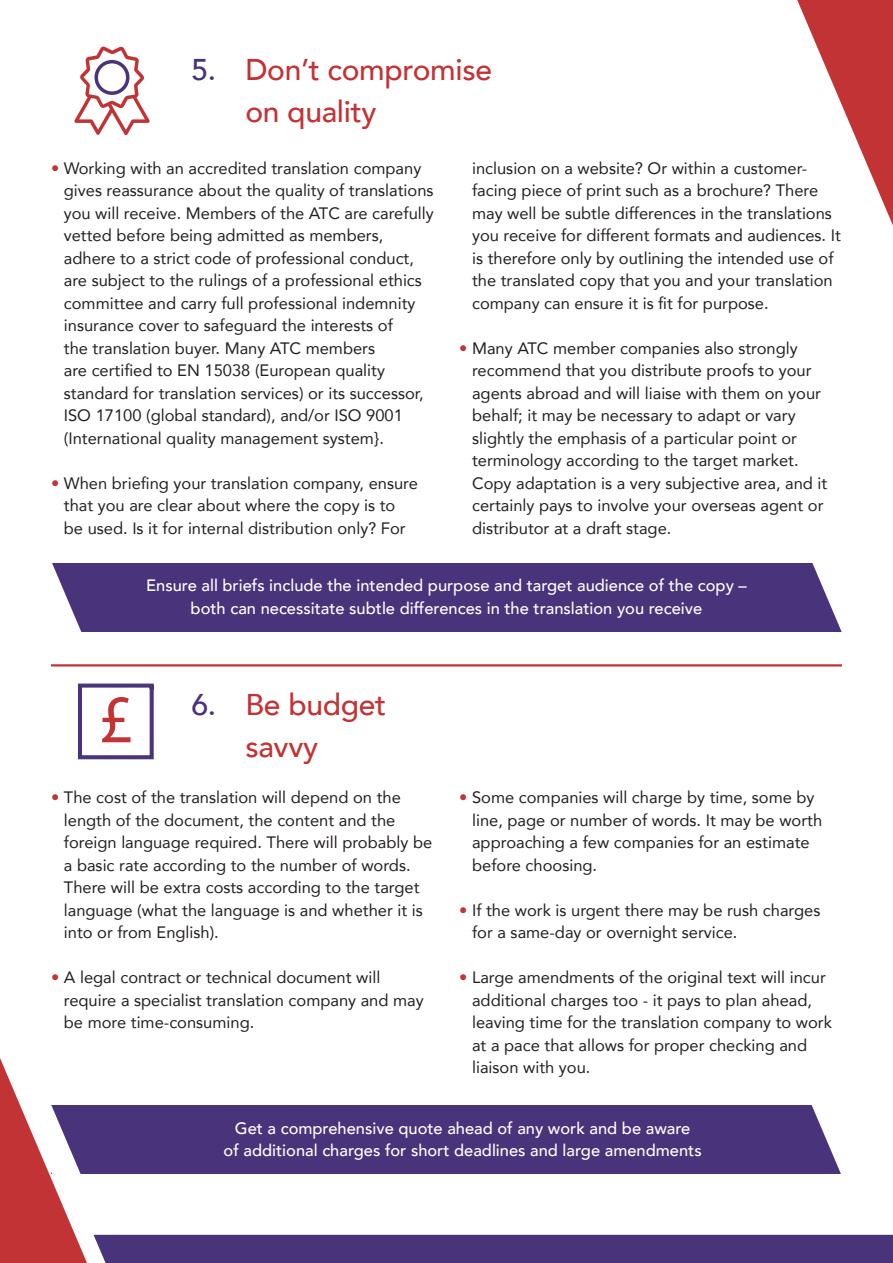
<style>
.page{position:relative;width:893px;height:1263px;background:#fff}
.page>*{position:absolute;margin:0;border:0;box-sizing:border-box;transform-origin:0 0}
.t1{font:500 30px/42px "Avenir";letter-spacing:-.01em;color:#c23336;text-align:center}
.t2{font:16.5px/22.5px "Avenir";color:#231f20}
.t3{font:500 16.5px/22.5px "Avenir";color:#fff;text-align:center}
.s1{color:#49337a}
.s2{color:#c23336}
</style>
<div class="page">
<svg style="left:797px;top:0;width:96px;height:226px"></svg>
<div style="left:51px;top:1105px;width:791px;height:69px;background:#49337a"></div>
<svg style="left:811px;top:1105px;width:31px;height:69px"></svg>
<div style="left:51px;top:563px;width:791px;height:68px;background:#49337a"></div>
<svg style="left:51px;top:563px;width:32px;height:69px"></svg>
<svg style="left:800px;top:563px;width:42px;height:69px"></svg>
<svg style="left:74px;top:46px;width:76px;height:89px"></svg>
<hr style="left:51px;top:664px;width:791px;height:2px;background:#c23336">
<svg style="left:78px;top:683px;width:76px;height:77px"></svg>
<div style="left:94px;top:1235px;width:799px;height:28px;background:#49337a"></div>
<svg style="left:0;top:1058px;width:87px;height:205px"></svg>
<p class="t1" style="left:245px;top:47px;width:248px;text-align:left;text-indent:-54px"><span class="s1">5.</span> Don’t compromise on quality</p>
<p class="t2" style="left:472px;top:156px;width:370px">inclusion on a website? Or within a customer&shy;facing piece of print such as a brochure? There may well be subtle differences in the translations you receive for different formats and audiences. It is therefore only by outlining the intended use of the translated copy that you and your translation company can ensure it is fit for purpose.</p>
<p class="t2" style="left:472px;top:336px;width:357px;text-indent:-13px"><span class="s2">•</span> Many ATC member companies also strongly recommend that you distribute proofs to your agents abroad and will liaise with them on your behalf; it may be necessary to adapt or vary slightly the emphasis of a particular point or terminology according to the target market.<br>Copy adaptation is a very subjective area, and it certainly pays to involve your overseas agent or distributor at a draft stage.</p>
<p class="t2" style="left:64px;top:156px;width:371px;text-indent:-13px"><span class="s2">•</span> Working with an accredited translation company gives reassurance about the quality of translations you will receive. Members of the ATC are carefully vetted before being admitted as members, adhere to a strict code of professional conduct, are subject to the rulings of a professional ethics committee and carry full professional indemnity insurance cover to safeguard the interests of<br>the translation buyer. Many ATC members<br>are certified to EN 15038 (European quality standard for translation services) or its successor, ISO 17100 (global standard), and/or ISO 9001 (International quality management system}.</p>
<p class="t2" style="left:51px;top:471px;width:368px;text-align:center"><span class="s2">•</span> When briefing your translation company, ensure that you are clear about where the copy is to<br>be used. Is it for internal distribution only? For</p>
<p class="t3" style="left:146px;top:573px;width:602px">Ensure all briefs include the intended purpose and target audience of the copy – both can necessitate subtle differences in the translation you receive</p>
<p class="t1" style="left:191px;top:682px;width:196px"><span class="s1">6.</span> Be budget savvy</p>
<p class="t2" style="left:64px;top:786px;width:370px;text-indent:-13px"><span class="s2">•</span> The cost of the translation will depend on the length of the document, the content and the foreign language required. There will probably be a basic rate according to the number of words.<br>There will be extra costs according to the target language (what the language is and whether it is into or from English).</p>
<p class="t2" style="left:64px;top:966px;width:361px;text-indent:-13px"><span class="s2">•</span> A legal contract or technical document will require a specialist translation company and may be more time-consuming.</p>
<p class="t2" style="left:472px;top:786px;width:352px;text-indent:-13px"><span class="s2">•</span> Some companies will charge by time, some by line, page or number of words. It may be worth approaching a few companies for an estimate before choosing.</p>
<p class="t2" style="left:472px;top:898px;width:350px;text-indent:-13px"><span class="s2">•</span> If the work is urgent there may be rush charges for a same-day or overnight service.</p>
<p class="t2" style="left:472px;top:966px;width:361px;text-indent:-13px"><span class="s2">•</span> Large amendments of the original text will incur additional charges too - it pays to plan ahead, leaving time for the translation company to work at a pace that allows for proper checking and liaison with you.</p>
<p class="t3" style="left:224px;top:1116px;width:480px">Get a comprehensive quote ahead of any work and be aware<br>of additional charges for short deadlines and large amendments</p>
</div>
